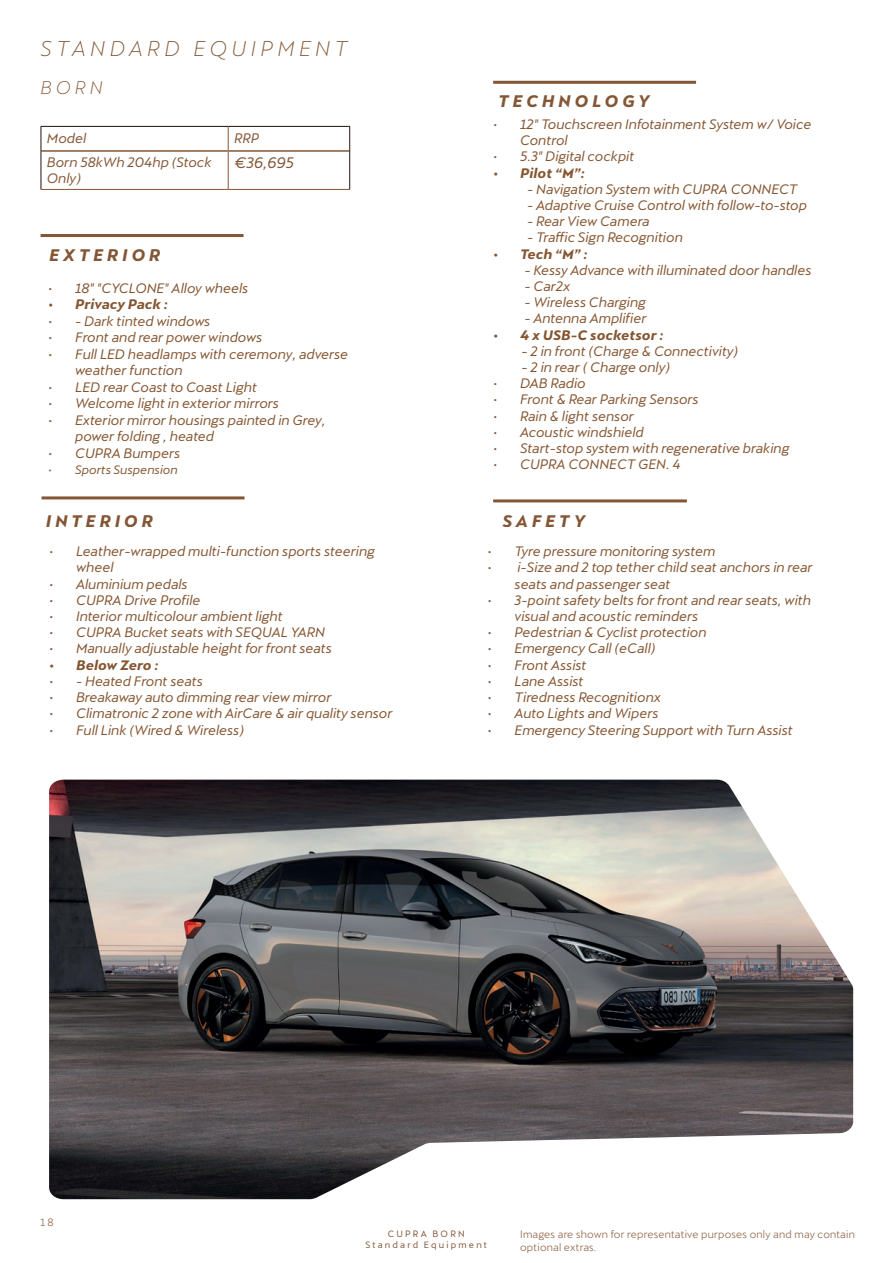
<style>
.page{position:relative;width:893px;height:1263px;background:#fff}
.page>*{position:absolute;margin:0;border:0;box-sizing:border-box;transform-origin:0 0}
.t1{font:italic 300 21px "Cupra";letter-spacing:.215em;color:#835635}
.t2{font:italic 300 18px "Cupra";color:#835635}
.t3{font:italic 700 16.5px "Cupra";letter-spacing:.22em;color:#835635}
.t4{font:italic 15px "Cupra";color:#835635}
.t5{font:italic 13.5px/16.2px "Cupra";color:#855531}
.t6{font:italic 700 13.5px "Cupra";color:#855531}
.t7{font:italic 13.5px/16.2px "Cupra";color:#835635}
.t8{font:italic 12px "Cupra";color:#855531}
.t9{font:10.5px/12.6px "Cupra";letter-spacing:.02em;color:#835635}
.t10{font:9px/10.8px "Cupra";letter-spacing:.245em;color:#835635;text-align:center}
</style>
<div class="page">
<hr style="left:41px;top:234px;width:203px;height:3px;background:#835635">
<hr style="left:493px;top:81px;width:203px;height:3px;background:#835635">
<hr style="left:42px;top:496px;width:202px;height:3px;background:#835635">
<hr style="left:493px;top:499px;width:194px;height:3px;background:#835635">
<svg style="left:228px;top:127px;width:1px;height:23px"></svg>
<hr style="left:228px;top:152px;width:1px;height:37px;background:#835635">
<hr style="left:41px;top:150px;width:187px;height:2px;background:#835635">
<hr style="left:228px;top:150px;width:121px;height:2px;background:#835635">
<hr style="left:41px;top:189px;width:187px;height:1px;background:#835635">
<hr style="left:228px;top:189px;width:122px;height:1px;background:#835635">
<hr style="left:41px;top:126px;width:187px;height:1px;background:#241108">
<svg style="left:41px;top:127px;width:1px;height:24px"></svg>
<hr style="left:228px;top:126px;width:122px;height:1px;background:#241108">
<svg style="left:349px;top:127px;width:1px;height:24px"></svg>
<hr style="left:41px;top:151px;width:1px;height:38px;background:#241108">
<hr style="left:349px;top:151px;width:1px;height:38px;background:#241108">
<img style="left:49px;top:780px;width:804px;height:419px">
<h1 class="t1" style="left:41px;top:30px;width:309px">STANDARD EQUIPMENT</h1>
<h2 class="t2" style="left:41px;top:73px;width:63px">BORN</h2>
<p class="t7" style="left:47px;top:128px;width:41px">Model</p>
<p class="t7" style="left:234px;top:128px;width:27px">RRP</p>
<p class="t7" style="left:47px;top:152px;width:166px">Born 58kWh 204hp (Stock<br>Only)</p>
<p class="t4" style="left:234px;top:150px;width:61px">€36,695</p>
<p class="t3" style="left:49px;top:246px;width:113px">EXTERIOR</p>
<p class="t5" style="left:48px;top:278px;width:202px">• 18" "CYCLONE" Alloy wheels</p>
<p class="t6" style="left:48px;top:297px;width:121px">• Privacy Pack :</p>
<p class="t5" style="left:48px;top:311px;width:164px">• - Dark tinted windows</p>
<p class="t5" style="left:48px;top:327px;width:215px">• Front and rear power windows</p>
<p class="t5" style="left:75px;top:344px;width:275px;text-indent:-27px">• Full LED headlamps with ceremony, adverse weather function</p>
<p class="t5" style="left:48px;top:377px;width:210px">• LED rear Coast to Coast Light</p>
<p class="t5" style="left:48px;top:393px;width:232px">• Welcome light in exterior mirrors</p>
<p class="t5" style="left:75px;top:409px;width:252px;text-indent:-27px">• Exterior mirror housings painted in Grey, power folding , heated</p>
<p class="t5" style="left:48px;top:443px;width:133px">• CUPRA Bumpers</p>
<p class="t8" style="left:48px;top:459px;width:131px">• Sports Suspension</p>
<p class="t3" style="left:498px;top:91px;width:153px">TECHNOLOGY</p>
<p class="t5" style="left:520px;top:114px;width:293px;text-indent:-27px">• 12" Touchscreen Infotainment System w/ Voice<br>Control</p>
<p class="t5" style="left:493px;top:146px;width:143px">• 5.3" Digital cockpit</p>
<p class="t6" style="left:493px;top:165px;width:93px">• Pilot “M”:</p>
<p class="t5" style="left:527px;top:179px;width:272px">- Navigation System with CUPRA CONNECT</p>
<p class="t5" style="left:527px;top:195px;width:281px">- Adaptive Cruise Control with follow-to-stop</p>
<p class="t5" style="left:527px;top:211px;width:124px">- Rear View Camera</p>
<p class="t5" style="left:527px;top:227px;width:157px">- Traffic Sign Recognition</p>
<p class="t6" style="left:493px;top:246px;width:96px">• Tech “M” :</p>
<p class="t5" style="left:524px;top:260px;width:289px">- Kessy Advance with illuminated door handles</p>
<p class="t5" style="left:524px;top:276px;width:47px">- Car2x</p>
<p class="t5" style="left:524px;top:292px;width:123px">- Wireless Charging</p>
<p class="t5" style="left:524px;top:308px;width:124px">- Antenna Amplifier</p>
<p class="t6" style="left:493px;top:327px;width:172px">• 4 x USB-C socketsor :</p>
<p class="t5" style="left:521px;top:341px;width:218px">- 2 in front (Charge &amp; Connectivity)</p>
<p class="t5" style="left:521px;top:357px;width:150px">- 2 in rear ( Charge only)</p>
<p class="t5" style="left:493px;top:373px;width:94px">• DAB Radio</p>
<p class="t5" style="left:493px;top:389px;width:207px">• Front &amp; Rear Parking Sensors</p>
<p class="t5" style="left:493px;top:406px;width:142px">• Rain &amp; light sensor</p>
<p class="t5" style="left:493px;top:422px;width:152px">• Acoustic windshield</p>
<p class="t5" style="left:493px;top:438px;width:298px">• Start-stop system with regenerative braking</p>
<p class="t5" style="left:493px;top:454px;width:189px">• CUPRA CONNECT GEN. 4</p>
<p class="t3" style="left:46px;top:511px;width:109px">INTERIOR</p>
<p class="t3" style="left:502px;top:511px;width:84px">SAFETY</p>
<p class="t5" style="left:76px;top:541px;width:300px;text-indent:-27px">• Leather-wrapped multi-function sports steering wheel</p>
<p class="t5" style="left:49px;top:574px;width:140px">• Aluminium pedals</p>
<p class="t5" style="left:49px;top:590px;width:153px">• CUPRA Drive Profile</p>
<p class="t5" style="left:49px;top:606px;width:235px">• Interior multicolour ambient light</p>
<p class="t5" style="left:49px;top:622px;width:278px">• CUPRA Bucket seats with SEQUAL YARN</p>
<p class="t5" style="left:49px;top:638px;width:284px">• Manually adjustable height for front seats</p>
<p class="t6" style="left:49px;top:657px;width:111px">• Below Zero :</p>
<p class="t5" style="left:49px;top:671px;width:155px">• - Heated Front seats</p>
<p class="t5" style="left:49px;top:687px;width:284px">• Breakaway auto dimming rear view mirror</p>
<p class="t5" style="left:49px;top:703px;width:345px">• Climatronic 2 zone with AirCare &amp; air quality sensor</p>
<p class="t5" style="left:49px;top:719px;width:196px">• Full Link (Wired &amp; Wireless)</p>
<p class="t5" style="left:488px;top:541px;width:229px">• Tyre pressure monitoring system</p>
<p class="t5" style="left:515px;top:557px;width:299px;text-indent:-27px">• i-Size and 2 top tether child seat anchors in rear seats and passenger seat</p>
<p class="t5" style="left:515px;top:590px;width:298px;text-indent:-27px">• 3-point safety belts for front and rear seats, with visual and acoustic reminders</p>
<p class="t5" style="left:488px;top:622px;width:221px">• Pedestrian &amp; Cyclist protection</p>
<p class="t5" style="left:488px;top:638px;width:170px">• Emergency Call (eCall)</p>
<p class="t5" style="left:488px;top:655px;width:101px">• Front Assist</p>
<p class="t5" style="left:488px;top:671px;width:98px">• Lane Assist</p>
<p class="t5" style="left:488px;top:687px;width:175px">• Tiredness Recognitionx</p>
<p class="t5" style="left:488px;top:703px;width:172px">• Auto Lights and Wipers</p>
<p class="t5" style="left:488px;top:719px;width:307px">• Emergency Steering Support with Turn Assist</p>
<p class="t9" style="left:41px;top:1214px;width:15px">18</p>
<p class="t10" style="left:365px;top:1227px;width:123px">CUPRA BORN<br>Standard Equipment</p>
<p class="t9" style="left:520px;top:1226px;width:336px">Images are shown for representative purposes only and may contain optional extras.</p>
</div>
